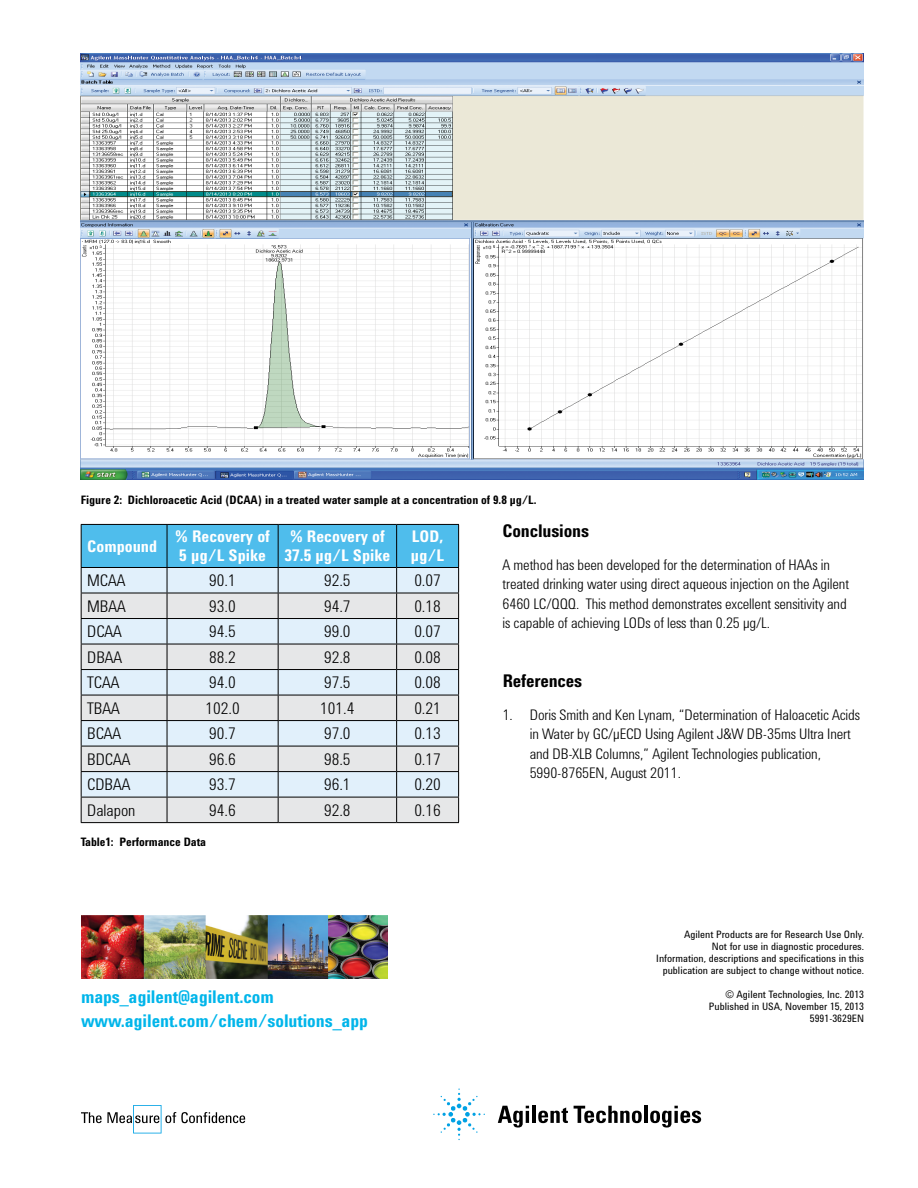
<style>
.page{position:relative;width:918px;height:1188px;background:#fff}
.page>*{position:absolute;margin:0;border:0;box-sizing:border-box;transform-origin:0 0}
.t1{font:700 18px/24px "Agilent Condensed CFF";letter-spacing:-.005em;color:#00b5ea}
.t2{font:700 18px "Agilent Condensed CFF";letter-spacing:-.01em;color:#000}
.t3{font:300 16.5px "Agilent Condensed CFF";color:#000}
.t4{font:700 16.5px/19.5px "Agilent Condensed CFF";color:#fff}
.t5{font:300 15px/19.5px "Agilent Condensed CFF";letter-spacing:-.005em;color:#000}
.t6{font:700 12px "Agilent Condensed CFF";letter-spacing:-.005em;color:#000}
.t7{font:10.5px/12px "Agilent Condensed CFF";color:#000;text-align:right}
</style>
<div class="page">
<svg style="left:81px;top:1105px;width:164px;height:28px"></svg>
<svg style="left:498px;top:1106px;width:31px;height:22px"></svg>
<hr style="left:532px;top:1106px;width:4px;height:17px;background:#000">
<svg style="left:538px;top:1107px;width:30px;height:16px"></svg>
<svg style="left:574px;top:1106px;width:68px;height:17px"></svg>
<hr style="left:644px;top:1106px;width:4px;height:17px;background:#000">
<svg style="left:650px;top:1106px;width:51px;height:22px"></svg>
<svg style="left:433px;top:1089px;width:52px;height:51px"></svg>
<img style="left:81px;top:54px;width:783px;height:426px">
<hr style="left:81px;top:822px;width:86px;height:1px;background:#000">
<hr style="left:167px;top:822px;width:111px;height:1px;background:#000">
<hr style="left:278px;top:822px;width:119px;height:1px;background:#000">
<hr style="left:397px;top:822px;width:62px;height:1px;background:#000">
<svg style="left:81px;top:524px;width:378px;height:298px;background:#bed4df"></svg>
<img style="left:81px;top:916px;width:306px;height:63px">
<p class="t6" style="left:81px;top:491px;width:457px">Figure 2: Dichloroacetic Acid (DCAA) in a treated water sample at a concentration of 9.8 µg/L.</p>
<p class="t4" style="left:87px;top:536px;width:72px">Compound</p>
<p class="t4" style="left:175px;top:526px;width:96px">% Recovery of<br>5 µg/L Spike</p>
<p class="t4" style="left:285px;top:526px;width:107px;text-align:center">% Recovery of<br>37.5 µg/L Spike</p>
<p class="t4" style="left:411px;top:526px;width:35px">LOD, µg/L</p>
<p class="t3" style="left:87px;top:568px;width:40px">MCAA</p>
<p class="t3" style="left:209px;top:568px;width:28px">90.1</p>
<p class="t3" style="left:324px;top:568px;width:28px">92.5</p>
<p class="t3" style="left:414px;top:568px;width:28px">0.07</p>
<p class="t3" style="left:87px;top:593px;width:40px">MBAA</p>
<p class="t3" style="left:209px;top:593px;width:28px">93.0</p>
<p class="t3" style="left:324px;top:593px;width:28px">94.7</p>
<p class="t3" style="left:414px;top:593px;width:28px">0.18</p>
<p class="t3" style="left:87px;top:619px;width:36px">DCAA</p>
<p class="t3" style="left:209px;top:619px;width:28px">94.5</p>
<p class="t3" style="left:324px;top:619px;width:28px">99.0</p>
<p class="t3" style="left:414px;top:619px;width:28px">0.07</p>
<p class="t3" style="left:87px;top:644px;width:36px">DBAA</p>
<p class="t3" style="left:209px;top:644px;width:28px">88.2</p>
<p class="t3" style="left:324px;top:644px;width:28px">92.8</p>
<p class="t3" style="left:414px;top:644px;width:28px">0.08</p>
<p class="t3" style="left:87px;top:670px;width:34px">TCAA</p>
<p class="t3" style="left:209px;top:670px;width:28px">94.0</p>
<p class="t3" style="left:324px;top:670px;width:28px">97.5</p>
<p class="t3" style="left:414px;top:670px;width:28px">0.08</p>
<p class="t3" style="left:87px;top:695px;width:34px">TBAA</p>
<p class="t3" style="left:205px;top:695px;width:36px">102.0</p>
<p class="t3" style="left:320px;top:695px;width:36px">101.4</p>
<p class="t3" style="left:414px;top:695px;width:28px">0.21</p>
<p class="t3" style="left:87px;top:721px;width:36px">BCAA</p>
<p class="t3" style="left:209px;top:721px;width:28px">90.7</p>
<p class="t3" style="left:324px;top:721px;width:28px">97.0</p>
<p class="t3" style="left:414px;top:721px;width:28px">0.13</p>
<p class="t3" style="left:87px;top:746px;width:45px">BDCAA</p>
<p class="t3" style="left:209px;top:746px;width:28px">96.6</p>
<p class="t3" style="left:324px;top:746px;width:28px">98.5</p>
<p class="t3" style="left:414px;top:746px;width:28px">0.17</p>
<p class="t3" style="left:87px;top:772px;width:45px">CDBAA</p>
<p class="t3" style="left:209px;top:772px;width:28px">93.7</p>
<p class="t3" style="left:324px;top:772px;width:28px">96.1</p>
<p class="t3" style="left:414px;top:772px;width:28px">0.20</p>
<p class="t3" style="left:87px;top:797px;width:50px">Dalapon</p>
<p class="t3" style="left:209px;top:797px;width:28px">94.6</p>
<p class="t3" style="left:324px;top:797px;width:28px">92.8</p>
<p class="t3" style="left:414px;top:797px;width:28px">0.16</p>
<p class="t6" style="left:81px;top:833px;width:127px">Table1: Performance Data</p>
<p class="t1" style="left:81px;top:984px;width:288px">maps_agilent@agilent.com www.agilent.com/chem/solutions_app</p>
<p class="t2" style="left:503px;top:517px;width:88px">Conclusions</p>
<p class="t5" style="left:503px;top:554px;width:348px">A method has been developed for the determination of HAAs in treated drinking water using direct aqueous injection on the Agilent 6460 LC/QQQ. This method demonstrates excellent sensitivity and is capable of achieving LODs of less than 0.25 µg/L.</p>
<p class="t2" style="left:503px;top:667px;width:81px">References</p>
<p class="t5" style="left:530px;top:704px;width:332px;text-indent:-27px">1. Doris Smith and Ken Lynam, “Determination of Haloacetic Acids in Water by GC/µECD Using Agilent J&amp;W DB-35ms Ultra Inert and DB-XLB Columns,” Agilent Technologies publication, 5990-8765EN, August 2011.</p>
<p class="t7" style="left:656px;top:928px;width:209px">Agilent Products are for Research Use Only.<br>Not for use in diagnostic procedures.<br>Information, descriptions and specifications in this publication are subject to change without notice.</p>
<p class="t7" style="left:709px;top:988px;width:157px">© Agilent Technologies, Inc. 2013<br>Published in USA, November 15, 2013<br>5991-3629EN</p>
</div>
